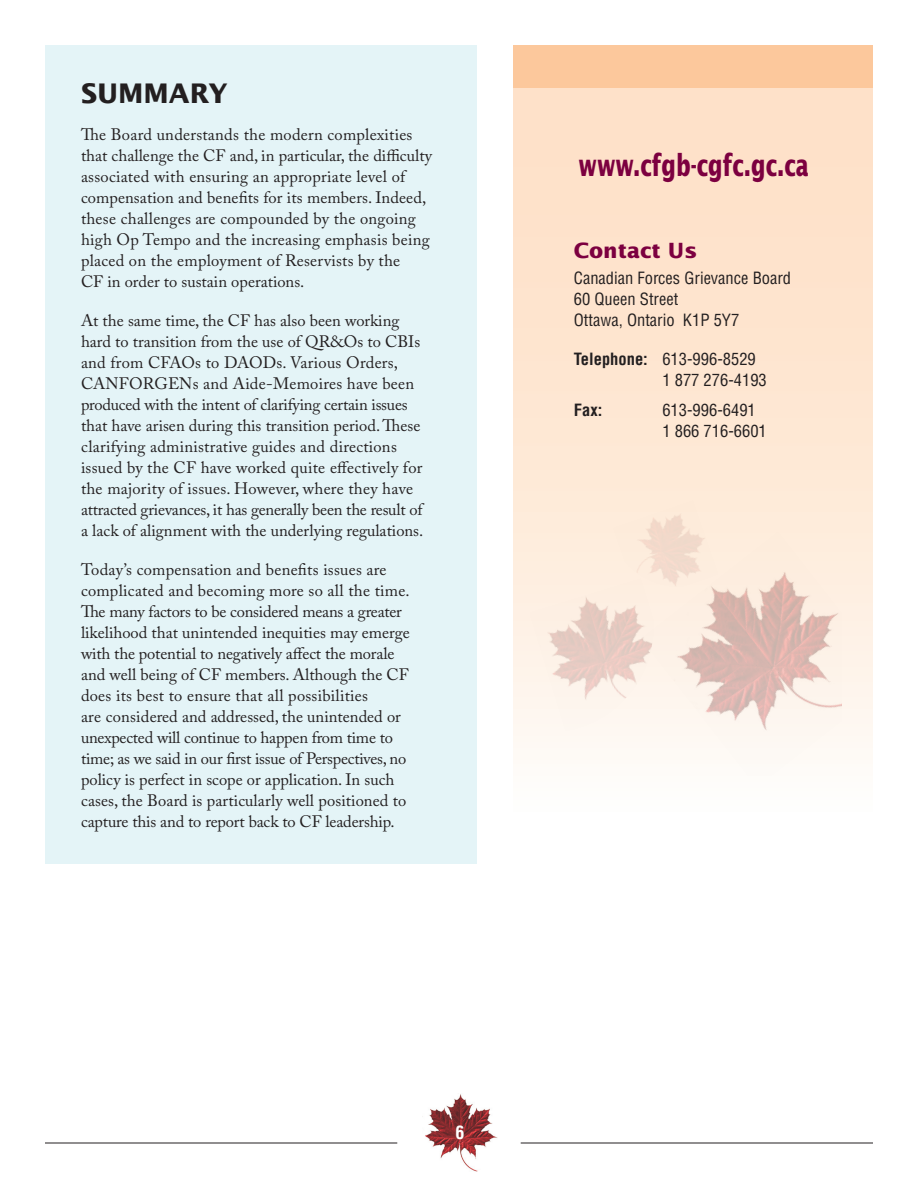
<style>
.page{position:relative;width:918px;height:1188px;background:#fff}
.page>*{position:absolute;margin:0;border:0;box-sizing:border-box;transform-origin:0 0}
.t1{font:700 30px "Lucida Sans Std";color:#7c0040;scale:.7 1}
.t2{font:700 27px "Lucida Sans Std";color:#231f20}
.t3{font:700 21px "Lucida Sans Std";color:#7c0040}
.t4{font:700 condensed 18px "Helvetica LT Std";color:#fff}
.t5{font:16.5px/21px "Adobe Caslon Pro";color:#231f20}
.t6{font:condensed 16.5px/21px "Helvetica LT Std";color:#231f20}
.t7{font:700 condensed 16.5px "Helvetica LT Std";color:#231f20}
.s1{font-weight:700}
</style>
<div class="page">
<div style="left:45px;top:45px;width:432px;height:819px;background:#e4f4f7"></div>
<img style="left:425px;top:1094px;width:72px;height:78px">
<hr style="left:45px;top:1143px;width:352px;height:1px;background:#231f20">
<hr style="left:521px;top:1143px;width:352px;height:1px;background:#231f20">
<div style="left:513px;top:45px;width:360px;height:773px;background:linear-gradient(to bottom,#fedbbd,#fefaf5)"></div>
<img style="left:641px;top:532px;width:200px;height:244px">
<img style="left:530px;top:579px;width:136px;height:154px">
<img style="left:613px;top:501px;width:105px;height:95px">
<div style="left:513px;top:45px;width:360px;height:43px;background:#fcc89c"></div>
<h2 class="t2" style="left:81px;top:78px;width:61px">Summar</h2>
<h2 class="t2" style="left:208px;top:78px;width:21px">y</h2>
<p class="t5" style="left:81px;top:124px;width:353px">The Board understands the modern complexities that challenge the CF and, in particular, the difficulty associated with ensuring an appropriate level of compensation and benefits for its members. Indeed, these challenges are compounded by the ongoing high Op Tempo and the increasing emphasis being placed on the employment of Reservists by the<br>CF in order to sustain operations.</p>
<p class="t5" style="left:81px;top:310px;width:344px">At the same time, the CF has also been working hard to transition from the use of QR&amp;Os to CBIs and from CFAOs to DAODs. Various Orders, CANFORGENs and Aide-Memoires have been produced with the intent of clarifying certain issues that have arisen during this transition period. These clarifying administrative guides and directions issued by the CF have worked quite effectively for the majority of issues. However, where they have attracted grievances, it has generally been the result of a lack of alignment with the underlying regulations.</p>
<p class="t5" style="left:81px;top:559px;width:330px">Today’s compensation and benefits issues are complicated and becoming more so all the time.<br>The many factors to be considered means a greater likelihood that unintended inequities may emerge with the potential to negatively affect the morale and well being of CF members. Although the CF does its best to ensure that all possibilities<br>are considered and addressed, the unintended or unexpected will continue to happen from time to time; as we said in our first issue of Perspectives, no policy is perfect in scope or application. In such cases, the Board is particularly well positioned to capture this and to report back to CF leadership.</p>
<h1 class="t1" style="left:578px;top:148px;width:331px">www.cfgb-cgfc.gc.ca</h1>
<p class="t3" style="left:574px;top:239px;width:125px">Contact U s</p>
<p class="t6" style="left:574px;top:267px;width:219px">Canadian Forces Grievance Board<br>60 Queen Street<br>Ottawa, Ontario K1P 5Y7</p>
<p class="t6" style="left:662px;top:348px;width:106px;text-indent:-89px"><span class="s1">Telephone:</span> 613-996-8529<br>1 877 276-4193</p>
<p class="t7" style="left:574px;top:400px;width:30px">Fax:</p>
<p class="t6" style="left:662px;top:399px;width:106px">613-996-6491<br>1 866 716-6601</p>
<p class="t4" style="left:455px;top:1121px;width:10px">6</p>
</div>
